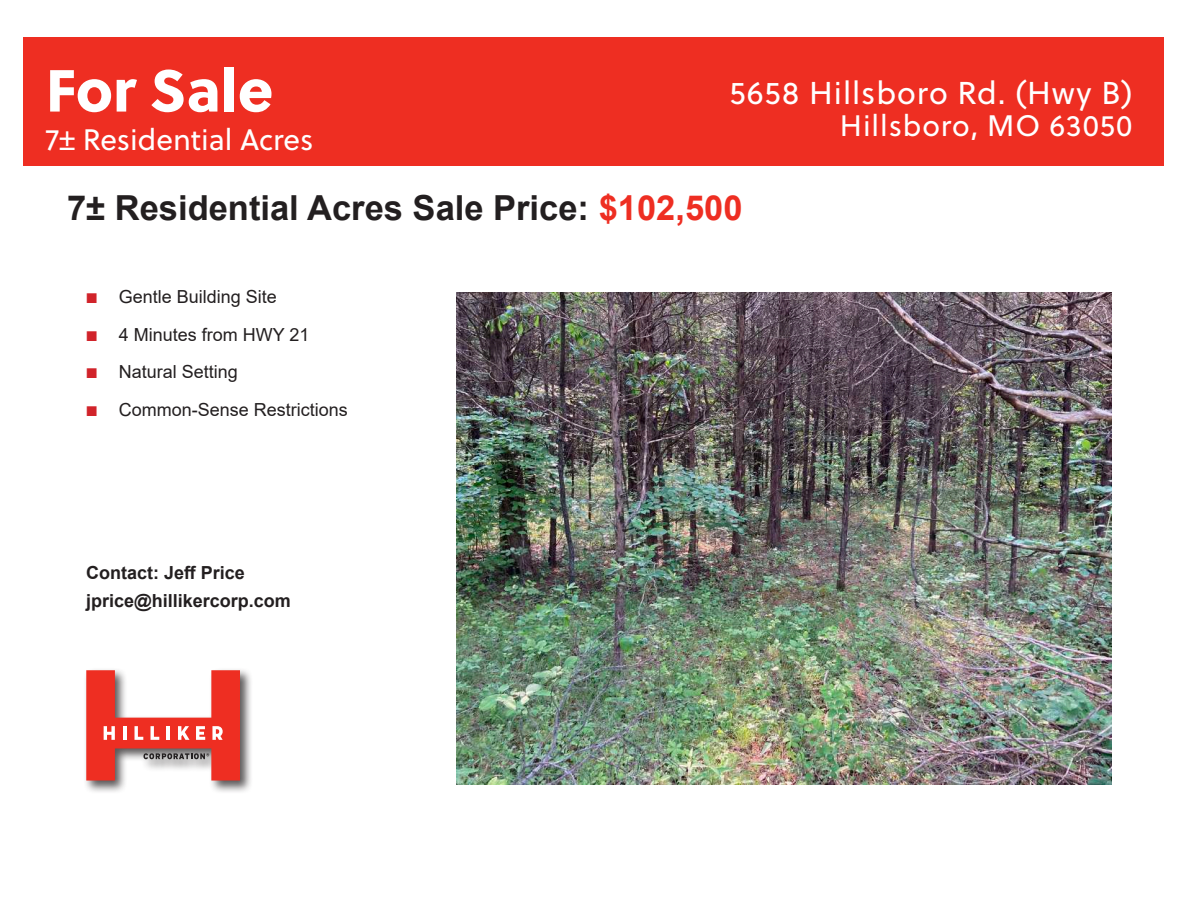
<style>
.page{position:relative;width:1188px;height:918px;background:#fff}
.page>*{position:absolute;margin:0;border:0;box-sizing:border-box;transform-origin:0 0}
.t1{font:59.1px "Soleil Xb";color:#fff}
.t2{font:700 34.5px "Arial";color:#231f20}
.t3{font:31.5px "Soleil";letter-spacing:.03em;color:#fff}
.t4{font:29.55px "Soleil";color:#fff}
.t5{font:29.55px "Soleil";letter-spacing:.03em;color:#fff}
.t6{font:18px "Arial";color:#231f20}
.t7{font:700 18px/27.8px "Arial";color:#231f20}
.s1{color:#ee2e22}
.s2{font-size:21px;color:#d1232a}
</style>
<div class="page">
<div style="left:24px;top:38px;width:1140px;height:128px;background:#ee2e22"></div>
<img style="left:456px;top:292px;width:655px;height:493px">
<div style="left:83px;top:667px;width:170px;height:127px;background:#231f20;opacity:.75"></div>
<svg style="left:86px;top:670px;width:154px;height:111px"></svg>
<h1 class="t1" style="left:46px;top:44px;width:229px">For Sale</h1>
<h3 class="t4" style="left:46px;top:118px;width:269px">7± Residential Acres</h3>
<h3 class="t3" style="left:730px;top:70px;width:404px">5658 Hillsboro Rd. (Hwy B)</h3>
<h3 class="t5" style="left:840px;top:104px;width:294px">Hillsboro, MO 63050</h3>
<h2 class="t2" style="left:67px;top:183px;width:677px">7± Residential Acres Sale Price: <span class="s1">$102,500</span></h2>
<p class="t6" style="left:85px;top:285px;width:193px"><span class="s2">■</span> Gentle Building Site</p>
<p class="t6" style="left:85px;top:322px;width:226px"><span class="s2">■</span> 4 Minutes from HWY 21</p>
<p class="t6" style="left:85px;top:360px;width:154px"><span class="s2">■</span> Natural Setting</p>
<p class="t6" style="left:85px;top:397px;width:264px"><span class="s2">■</span> Common-Sense Restrictions</p>
<p class="t7" style="left:86px;top:559px;width:206px">Contact: Jeff Price jprice@hillikercorp.com</p>
</div>
